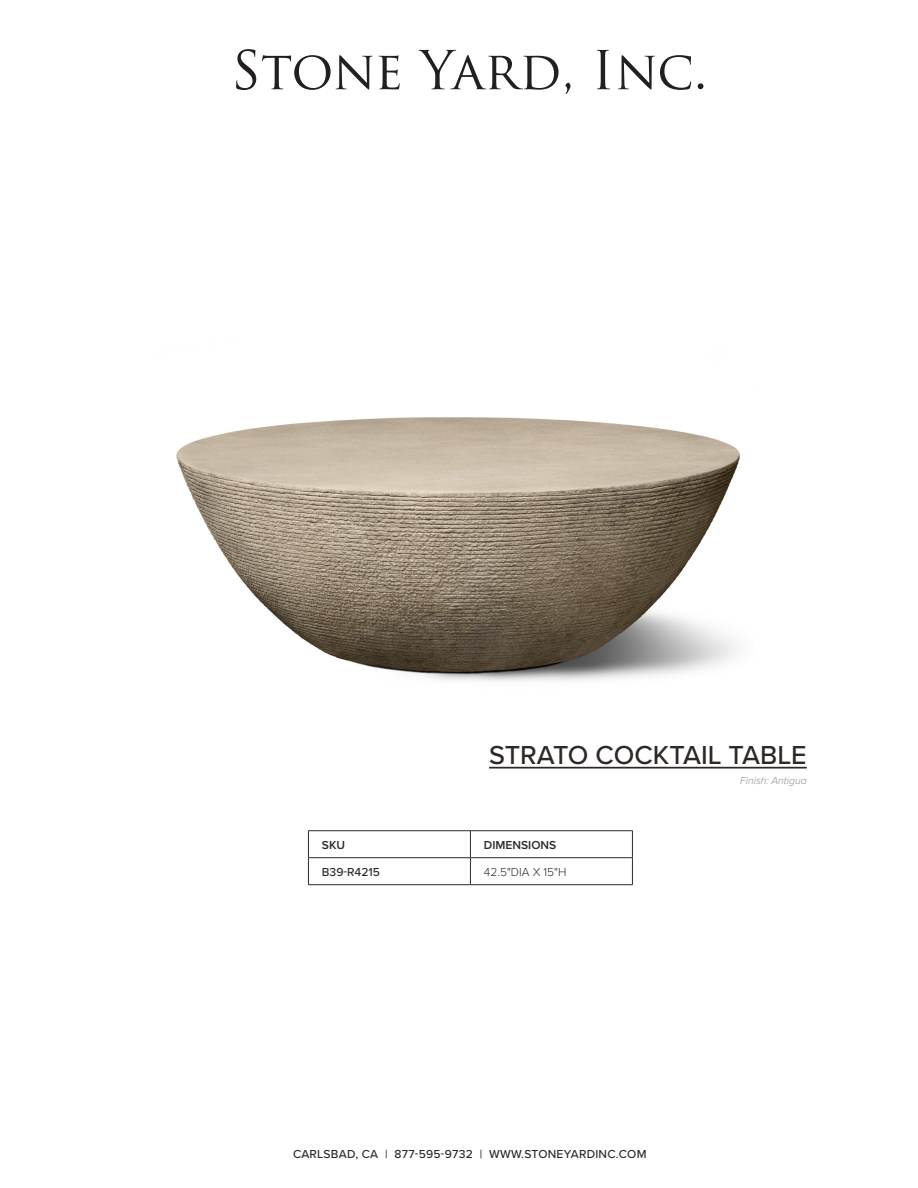
<style>
.page{position:relative;width:918px;height:1188px;background:#fff}
.page>*{position:absolute;margin:0;border:0;box-sizing:border-box;transform-origin:0 0}
.Title-Product_Name{font:500 27px "Proxima Nova";color:#2e2926}
.SKU{font:500 12px "Proxima Nova";letter-spacing:.02em;color:#2e2926}
.Dimensions{font:300 12px "Proxima Nova";color:#2e2926}
.Dimensions-2{font:600 12px "Proxima Nova";color:#2e2926}
.SKU-2{font:500 12px "Proxima Nova";color:#2e2926}
.SKU-3{font:600 12px "Proxima Nova";color:#2e2926}
.Shown_in{font:italic 300 10.5px "Proxima Nova";color:#908c8a}
</style>
<div class="page">
<svg style="left:236px;top:49px;width:20px;height:41px"></svg>
<svg style="left:262px;top:55px;width:111px;height:35px"></svg>
<svg style="left:379px;top:55px;width:21px;height:34px"></svg>
<svg style="left:419px;top:50px;width:140px;height:40px"></svg>
<svg style="left:565px;top:83px;width:6px;height:11px"></svg>
<svg style="left:597px;top:50px;width:13px;height:39px"></svg>
<svg style="left:618px;top:55px;width:73px;height:35px"></svg>
<svg style="left:698px;top:83px;width:5px;height:6px"></svg>
<hr style="left:308px;top:830px;width:162px;height:1px;background:#2e2926">
<hr style="left:470px;top:830px;width:163px;height:1px;background:#2e2926">
<hr style="left:308px;top:857px;width:162px;height:1px;background:#2e2926">
<hr style="left:470px;top:857px;width:163px;height:1px;background:#2e2926">
<svg style="left:308px;top:831px;width:1px;height:53px"></svg>
<svg style="left:470px;top:831px;width:1px;height:53px"></svg>
<svg style="left:632px;top:831px;width:1px;height:53px"></svg>
<hr style="left:308px;top:884px;width:162px;height:1px;background:#2e2926">
<hr style="left:470px;top:884px;width:163px;height:1px;background:#2e2926">
<hr style="left:489px;top:767px;width:318px;height:2px;background:#2e2926">
<img style="left:176px;top:417px;width:564px;height:265px">
<p class="Title-Product_Name" style="left:489px;top:734px;width:319px">STRATO COCKTAIL TABLE</p>
<p class="SKU-3" style="left:322px;top:836px;width:25px">SKU</p>
<p class="Dimensions-2" style="left:484px;top:836px;width:74px">DIMENSIONS</p>
<p class="SKU-2" style="left:322px;top:863px;width:59px">B39-R4215</p>
<p class="Dimensions" style="left:484px;top:863px;width:84px">42.5"DIA X 15"H</p>
<p class="Shown_in" style="left:740px;top:773px;width:68px">Finish: Antigua</p>
<p class="SKU" style="left:293px;top:1145px;width:355px">CARLSBAD, CA | 877-595-9732 | WWW.STONEYARDINC.COM</p>
</div>
